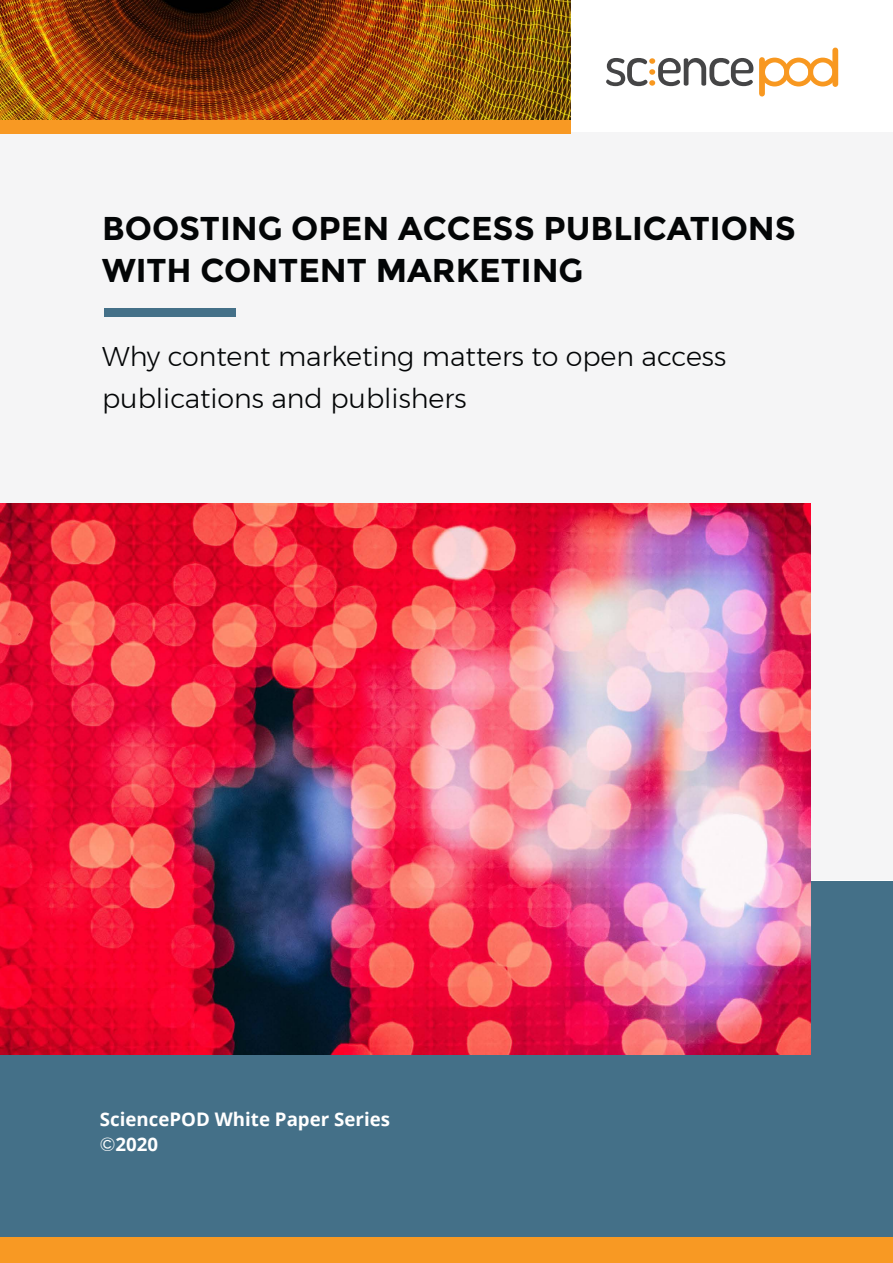
<style>
.page{position:relative;width:893px;height:1263px;background:#fff}
.page>*{position:absolute;margin:0;border:0;box-sizing:border-box;transform-origin:0 0}
.t1{font:700 33px/42px "Montserrat";color:#030506}
.t2{font:300 27px/42px "Montserrat";color:#030506}
.t3{font:700 18.75px/24.9px "Open Sans";color:#fff}
.s1{font-family:"Raleway";font-weight:400}
</style>
<div class="page">
<div style="left:0;top:132px;width:893px;height:747px;background:#f1f1f2"></div>
<div style="left:0;top:881px;width:893px;height:358px;background:#447088"></div>
<img style="left:0;top:504px;width:810px;height:550px">
<div style="left:104px;top:308px;width:132px;height:9px;background:#447088"></div>
<div style="left:0;top:1237px;width:893px;height:26px;background:#f89923"></div>
<svg style="left:606px;top:58px;width:147px;height:28px"></svg>
<div style="left:832px;top:50px;width:6px;height:34px;background:#f89820"></div>
<div style="left:759px;top:60px;width:6px;height:34px;background:#f89820"></div>
<svg style="left:760px;top:58px;width:77px;height:28px"></svg>
<img style="left:0;top:0;width:570px;height:120px">
<div style="left:0;top:120px;width:571px;height:14px;background:#f89923"></div>
<p class="t1" style="left:102px;top:207px;width:695px">BOOSTING OPEN ACCESS PUBLICATIONS<br>WITH CONTENT MARKETING</p>
<p class="t2" style="left:102px;top:335px;width:626px">Why content marketing matters to open access publications and publishers</p>
<p class="t3" style="left:100px;top:1106px;width:292px">SciencePOD White Paper Series <span class="s1">©</span>2020</p>
</div>
